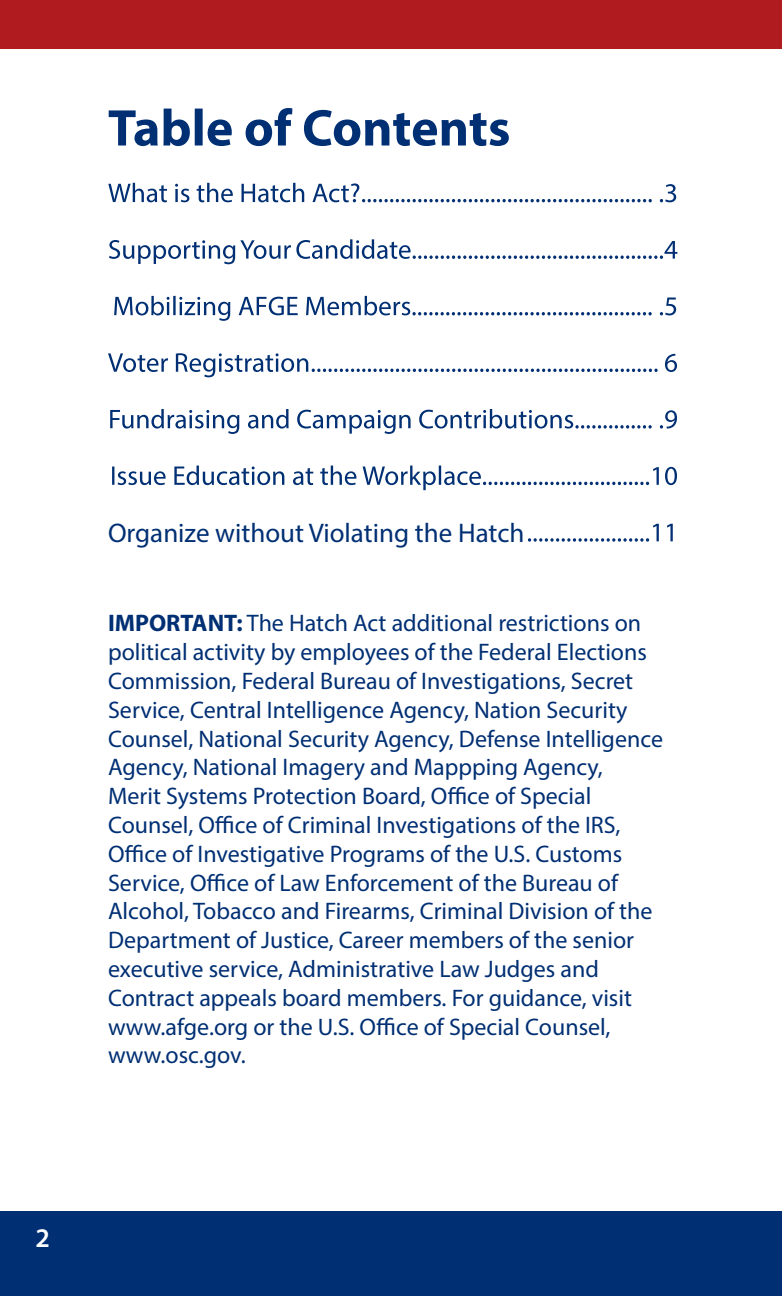
<style>
.page{position:relative;width:782px;height:1296px;background:#fff}
.page>*{position:absolute;margin:0;border:0;box-sizing:border-box;transform-origin:0 0}
.t1{font:27px "Myriad Pro";color:#002f73}
.t2{font:600 27px "Myriad Pro";color:#fff}
.t3{font:24px/28.8px "Myriad Pro";color:#002f73}
.s1{font-weight:700}
</style>
<div class="page">
<div style="left:0;top:0;width:782px;height:49px;background:#b01b1f"></div>
<div style="left:0;top:1212px;width:782px;height:84px;background:#002f73"></div>
<svg style="left:528px;top:523px;width:145px;height:19px"></svg>
<svg style="left:112px;top:466px;width:565px;height:24px"></svg>
<svg style="left:110px;top:409px;width:567px;height:25px"></svg>
<svg style="left:108px;top:353px;width:569px;height:24px"></svg>
<svg style="left:114px;top:296px;width:562px;height:25px"></svg>
<svg style="left:109px;top:239px;width:568px;height:25px"></svg>
<svg style="left:108px;top:183px;width:568px;height:19px"></svg>
<svg style="left:109px;top:108px;width:400px;height:38px"></svg>
<p class="t1" style="left:108px;top:516px;width:418px">Organize without Violating the Hatch</p>
<p class="t3" style="left:108px;top:609px;width:556px"><span class="s1">IMPORTANT:</span> The Hatch Act additional restrictions on political activity by employees of the Federal Elections Commission, Federal Bureau of Investigations, Secret Service, Central Intelligence Agency, Nation Security Counsel, National Security Agency, Defense Intelligence Agency, National Imagery and Mappping Agency,<br>Merit Systems Protection Board, Office of Special Counsel, Office of Criminal Investigations of the IRS, Office of Investigative Programs of the U.S. Customs Service, Office of Law Enforcement of the Bureau of Alcohol, Tobacco and Firearms, Criminal Division of the Department of Justice, Career members of the senior executive service, Administrative Law Judges and Contract appeals board members. For guidance, visit www.afge.org or the U.S. Office of Special Counsel,</p>
<p class="t3" style="left:108px;top:1041px;width:139px">www.osc.gov.</p>
<p class="t2" style="left:36px;top:1220px;width:16px">2</p>
</div>
